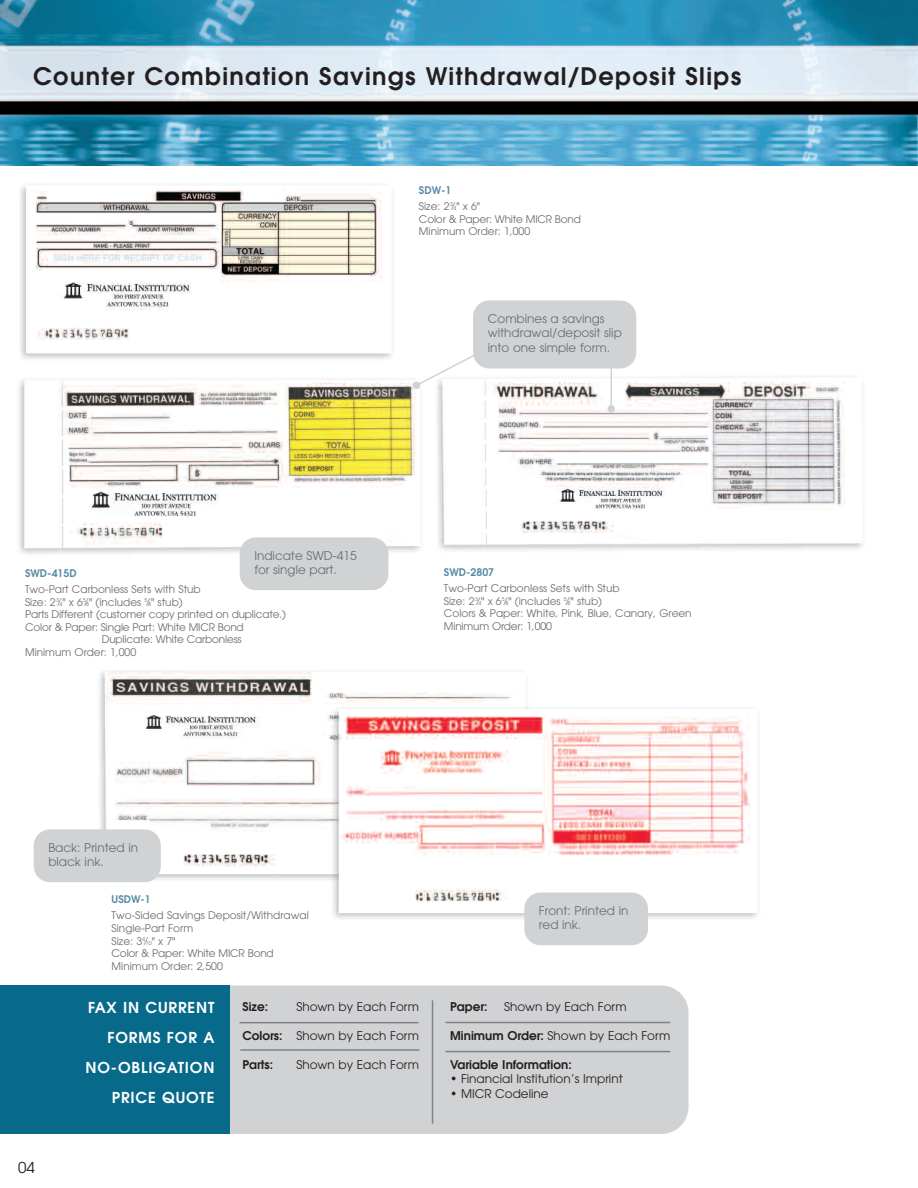
<style>
.page{position:relative;width:918px;height:1188px;background:#fff}
.page>*{position:absolute;margin:0;border:0;box-sizing:border-box;transform-origin:0 0}
.t1{font:600 24px "Avant Garde";letter-spacing:.055em;color:#231f20}
.t2{font:600 15px/30px "Avant Garde";letter-spacing:.055em;color:#fff;text-align:right}
.t3{font:15px "Avant Garde";color:#231f20}
.t4{font:12px "Avant Garde";color:#231f20}
.t5{font:12px/14.4px "Avant Garde";color:#6c6d70}
.t6{font:600 12px "Avant Garde";color:#231f20}
.t7{font:10.5px/12.6px "Avant Garde";color:#6c6d70}
.t8{font:600 10.5px "Avant Garde";color:#568aa4}
.s1{font-weight:600;color:#568aa4}
.s2{font-size:5.25px}
.s3{font-weight:600}
</style>
<div class="page">
<div style="left:85px;top:986px;width:603px;height:148px;background:#d1d2d4;border-radius:27px"></div>
<div style="left:0;top:986px;width:230px;height:148px;background:#076a8a"></div>
<img style="left:18px;top:376px;width:845px;height:184px">
<img style="left:99px;top:671px;width:659px;height:248px">
<img style="left:0;top:0;width:917px;height:166px">
<hr style="left:432px;top:1000px;width:1px;height:124px;background:#808285">
<hr style="left:239px;top:1022px;width:179px;height:1px;background:#808285">
<hr style="left:446px;top:1022px;width:224px;height:1px;background:#808285">
<hr style="left:240px;top:1049px;width:179px;height:2px;background:#808285">
<div style="left:34px;top:829px;width:127px;height:53px;background:#d1d2d4;border-radius:16px"></div>
<div style="left:524px;top:893px;width:124px;height:52px;background:#d1d2d4;border-radius:16px"></div>
<div style="left:240px;top:537px;width:148px;height:53px;background:#d1d2d4;border-radius:16px"></div>
<hr style="left:446px;top:1051px;width:224px;height:1px;background:#808285">
<img style="left:20px;top:184px;width:372px;height:175px">
<hr style="left:610px;top:358px;width:2px;height:50px;background:#d1d2d4">
<div style="left:607px;top:405px;width:8px;height:7px;background:#d1d2d4;border-radius:50%"></div>
<svg style="left:412px;top:355px;width:113px;height:35px"></svg>
<div style="left:473px;top:300px;width:163px;height:69px;background:#d1d2d4;border-radius:16px"></div>
<h1 class="t1" style="left:33px;top:67px;width:710px">Counter Combination Savings Withdrawal/Deposit Slips</h1>
<p class="t7" style="left:419px;top:183px;width:63px;line-height:15.9px"><span class="s1">SDW-1<br></span>Size: 2<sup>3</sup>⁄<span class="s2">4</span>" x 6"</p>
<p class="t7" style="left:419px;top:213px;width:163px">Color &amp; Paper: White MICR Bond<br>Minimum Order: 1,000</p>
<p class="t5" style="left:488px;top:312px;width:136px">Combines a savings withdrawal/deposit slip into one simple form.</p>
<p class="t5" style="left:254px;top:549px;width:104px">Indicate SWD-415 for single part.</p>
<p class="t8" style="left:25px;top:569px;width:53px">SWD-415D</p>
<p class="t7" style="left:25px;top:584px;width:177px">Two-Part Carbonless Sets with Stub</p>
<p class="t7" style="left:25px;top:596px;width:159px">Size: 2<sup>3</sup>⁄<span class="s2">4</span>" x 6<sup>5</sup>⁄<span class="s2">8</span>" (includes <sup>5</sup>⁄<span class="s2">8</span>" stub)</p>
<p class="t7" style="left:25px;top:609px;width:262px">Parts Different (customer copy printed on duplicate.)</p>
<p class="t7" style="left:25px;top:622px;width:220px">Color &amp; Paper: Single Part: White MICR Bond</p>
<p class="t7" style="left:102px;top:634px;width:141px">Duplicate: White Carbonless</p>
<p class="t7" style="left:25px;top:647px;width:113px">Minimum Order: 1,000</p>
<p class="t8" style="left:444px;top:568px;width:52px">SWD-2807</p>
<p class="t7" style="left:444px;top:583px;width:249px">Two-Part Carbonless Sets with Stub<br>Size: 2<sup>3</sup>⁄<span class="s2">4</span>" x 6<sup>5</sup>⁄<span class="s2">8</span>" (includes <sup>5</sup>⁄<span class="s2">8</span>" stub)<br>Colors &amp; Paper: White, Pink, Blue, Canary, Green Minimum Order: 1,000</p>
<p class="t5" style="left:48px;top:841px;width:91px">Back: Printed in black ink.</p>
<p class="t8" style="left:112px;top:896px;width:41px">USDW-1</p>
<p class="t7" style="left:112px;top:910px;width:199px">Two-Sided Savings Deposit/Withdrawal<br>Single-Part Form<br>Size: 3<sup>4</sup>⁄<span class="s2">10</span>" x 7"<br>Color &amp; Paper: White MICR Bond<br>Minimum Order: 2,500</p>
<h2 class="t2" style="left:86px;top:994px;width:130px">FAX IN CURRENT<br>FORMS FOR A<br>NO-OBLIGATION<br>PRICE QUOTE</h2>
<p class="t6" style="left:242px;top:1002px;width:27px">Size:</p>
<p class="t4" style="left:296px;top:1002px;width:124px">Shown by Each Form</p>
<p class="t4" style="left:242px;top:1031px;width:178px"><span class="s3">Colors:</span> Shown by Each Form</p>
<p class="t6" style="left:242px;top:1060px;width:32px">Parts:</p>
<p class="t4" style="left:296px;top:1060px;width:124px">Shown by Each Form</p>
<h2 class="t3" style="left:18px;top:1161px;width:18px">04</h2>
<p class="t5" style="left:539px;top:904px;width:91px">Front: Printed in red ink.</p>
<p class="t6" style="left:450px;top:1002px;width:39px">Paper:</p>
<p class="t4" style="left:504px;top:1002px;width:124px">Shown by Each Form</p>
<p class="t4" style="left:450px;top:1031px;width:222px"><span class="s3">Minimum Order:</span> Shown by Each Form</p>
<p class="t6" style="left:450px;top:1060px;width:123px">Variable Information:</p>
<p class="t4" style="left:450px;top:1074px;width:174px">• Financial Institution’s Imprint</p>
<p class="t4" style="left:450px;top:1089px;width:100px">• MICR Codeline</p>
</div>
